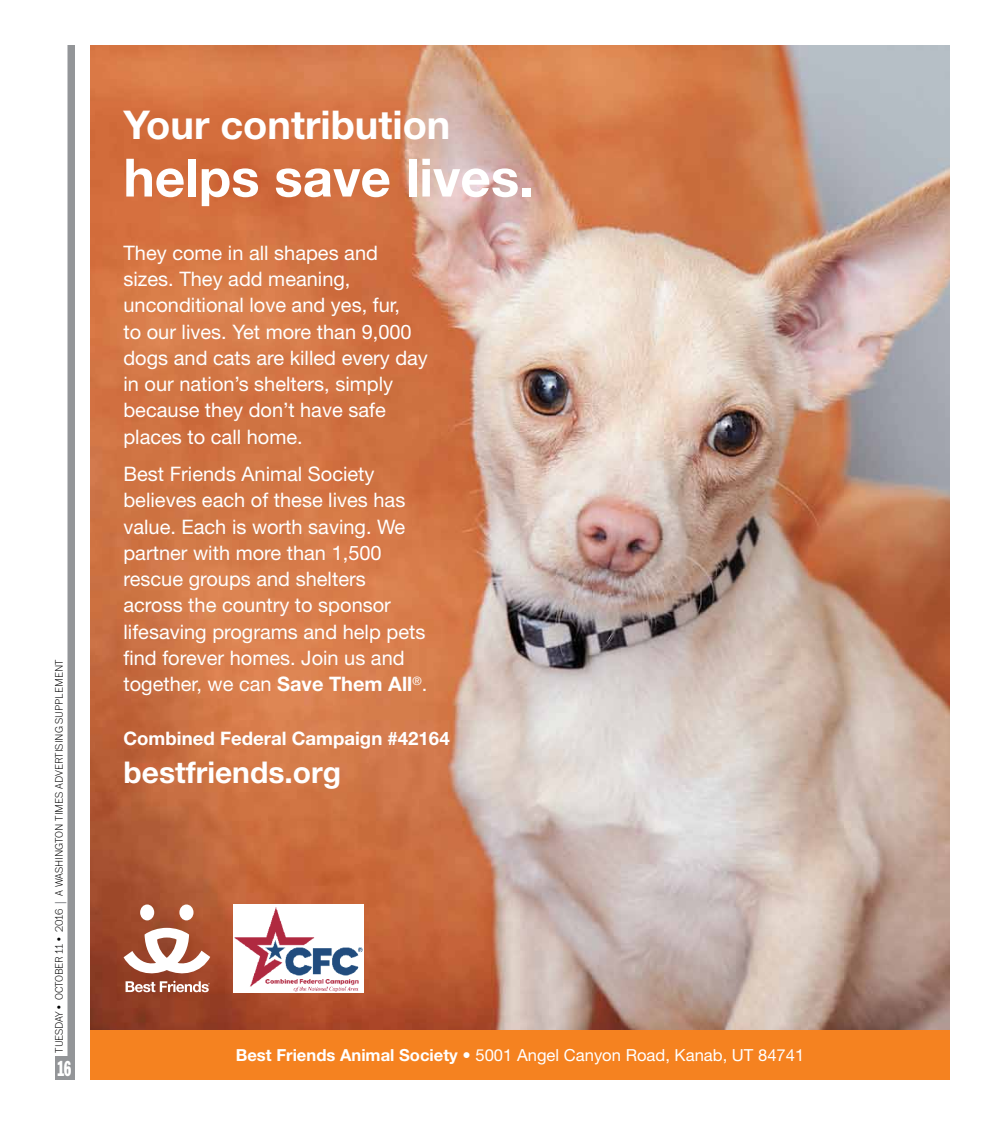
<style>
.page{position:relative;width:990px;height:1125px;background:#fff}
.page>*{position:absolute;margin:0;border:0;box-sizing:border-box;transform-origin:0 0}
.t1{font:700 52.88px "Helvetica Neue LT Std";color:#fff}
.t2{font:700 39.62px "Helvetica Neue LT Std";color:#fff}
.t3{font:700 30px "Helvetica Neue LT Std";color:#fff}
.t4{font:900 22.5px "Franklin ITC Cond";color:#fff;scale:.8 1}
.t5{font:20px/26.2px "Helvetica Neue LT Std";color:#fff}
.t6{font:700 18.62px "Helvetica Neue LT Std";color:#fff}
.t7{font:16.62px "Helvetica Neue LT Std";color:#fff}
.t8{font:100 11.25px "Franklin ITC";letter-spacing:-.02em;color:#000}
.t9{font:100 11.25px "Franklin ITC";color:#000}
.s1{font-family:"Franklin ITC Narrow";font-weight:500;font-size:13.62px;color:#939598}
.s2{font-weight:700}
</style>
<div class="page">
<div style="left:68px;top:45px;width:7px;height:1035px;background:#939598"></div>
<div style="left:55px;top:1057px;width:19px;height:23px;background:#939598"></div>
<img style="left:90px;top:45px;width:860px;height:986px">
<div style="left:140px;top:905px;width:14px;height:15px;background:#fff;border-radius:50%"></div>
<div style="left:179px;top:905px;width:15px;height:15px;background:#fff;border-radius:50%"></div>
<svg style="left:124px;top:928px;width:86px;height:64px"></svg>
<img style="left:234px;top:905px;width:130px;height:87px">
<div style="left:90px;top:1031px;width:860px;height:49px;background:#f58220"></div>
<p class="t9" style="left:53px;top:896px;width:236px;rotate:-90deg">A Washington Tim es Advertising supplem ent</p>
<p class="t8" style="left:53px;top:1052px;width:270px;rotate:-90deg">Tuesday • October 11 • 2016 <span class="s1">|</span> THE WASHINGTON TIMES</p>
<p class="t4" style="left:57px;top:1056px;width:19px">16</p>
<p class="t2" style="left:123px;top:100px;width:329px">Your contribution</p>
<p class="t1" style="left:123px;top:145px;width:412px">helps save lives.</p>
<p class="t5" style="left:123px;top:239px;width:306px">They come in all shapes and sizes. They add meaning, unconditional love and yes, fur,<br>to our lives. Yet more than 9,000 dogs and cats are killed every day in our nation’s shelters, simply because they don’t have safe places to call home.</p>
<p class="t5" style="left:123px;top:461px;width:305px">Best Friends Animal Society believes each of these lives has value. Each is worth saving. We partner with more than 1,500 rescue groups and shelters across the country to sponsor lifesaving programs and help pets find forever homes. Join us and together, we can <span class="s2">Save Them All</span><sup>®</sup>.</p>
<p class="t6" style="left:123px;top:726px;width:328px">Combined Federal Campaign #42164</p>
<p class="t3" style="left:123px;top:754px;width:219px">bestfriends.org</p>
<p class="t7" style="left:236px;top:1046px;width:570px"><span class="s2">Best Friends Animal Society</span> • 5001 Angel Canyon Road, Kanab, UT 84741</p>
</div>
